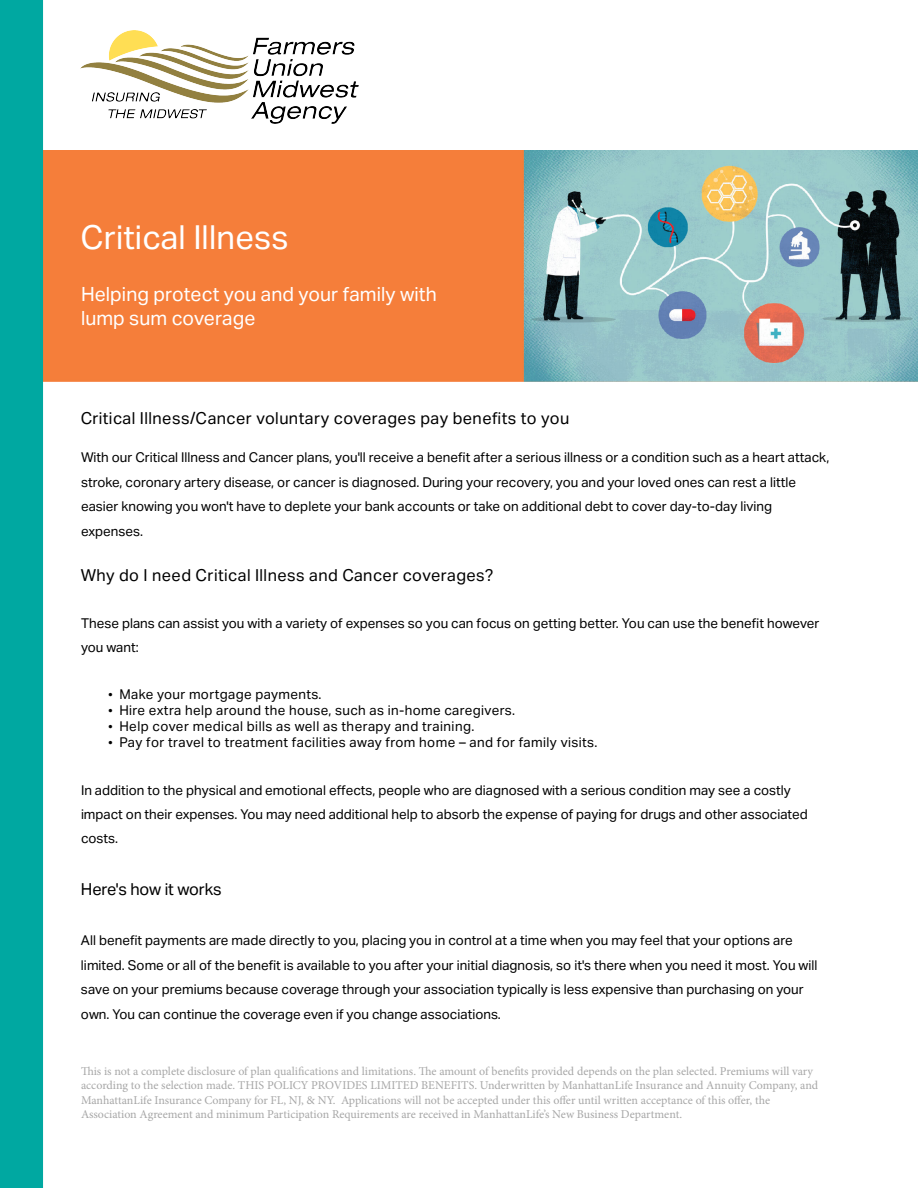
<style>
.page{position:relative;width:918px;height:1188px;background:#fff}
.page>*{position:absolute;margin:0;border:0;box-sizing:border-box;transform-origin:0 0}
.t1{font:33px "Aktiv Grotesk Geor";color:#fff}
.t2{font:19.5px/23.5px "Aktiv Grotesk Geor";color:#fff}
.t3{font:16.5px "Aktiv Grotesk Geor";letter-spacing:.02em;color:#000}
.t4{font:16.5px "Aktiv Grotesk Geor";letter-spacing:-.01em;color:#000}
.t5{font:13.5px/24.5px "Aktiv Grotesk Geor";color:#000}
.t6{font:13.5px "Aktiv Grotesk Geor";letter-spacing:.025em;color:#000}
.t7{font:13.5px "Aktiv Grotesk Geor";letter-spacing:.02em;color:#000}
.t8{font:12px/14.5px "Minion Pro";color:#a7a7a7}
.s1{font-family:"Times New Roman"}
</style>
<div class="page">
<img style="left:43px;top:150px;width:874px;height:231px">
<div style="left:0;top:0;width:43px;height:1188px;background:#00a8a1"></div>
<img style="left:81px;top:31px;width:277px;height:92px">
<h1 class="t1" style="left:81px;top:213px;width:210px">Critical Illness</h1>
<h2 class="t2" style="left:81px;top:282px;width:357px">Helping protect you and your family with lump sum coverage</h2>
<p class="t3" style="left:81px;top:406px;width:490px">Critical Illness/Cancer voluntary coverages pay benefits to you</p>
<p class="t5" style="left:81px;top:445px;width:750px">With our Critical Illness and Cancer plans, you'll receive a benefit after a serious illness or a condition such as a heart attack, stroke, coronary artery disease, or cancer is diagnosed. During your recovery, you and your loved ones can rest a little easier knowing you won't have to deplete your bank accounts or take on additional debt to cover day-to-day living expenses.</p>
<p class="t3" style="left:81px;top:563px;width:414px">Why do I need Critical Illness and Cancer coverages?</p>
<p class="t5" style="left:81px;top:610px;width:740px">These plans can assist you with a variety of expenses so you can focus on getting better. You can use the benefit however you want:</p>
<p class="t7" style="left:108px;top:684px;width:215px"><span class="s1">•</span> Make your mortgage payments.</p>
<p class="t6" style="left:108px;top:700px;width:409px"><span class="s1">•</span> Hire extra help around the house, such as in-home caregivers.</p>
<p class="t6" style="left:108px;top:716px;width:368px"><span class="s1">•</span> Help cover medical bills as well as therapy and training.</p>
<p class="t6" style="left:108px;top:732px;width:491px"><span class="s1">•</span> Pay for travel to treatment facilities away from home – and for family visits.</p>
<p class="t5" style="left:81px;top:777px;width:728px">In addition to the physical and emotional effects, people who are diagnosed with a serious condition may see a costly impact on their expenses. You may need additional help to absorb the expense of paying for drugs and other associated costs.</p>
<p class="t4" style="left:81px;top:877px;width:142px">Here's how it works</p>
<p class="t5" style="left:81px;top:928px;width:738px">All benefit payments are made directly to you, placing you in control at a time when you may feel that your options are limited. Some or all of the benefit is available to you after your initial diagnosis, so it's there when you need it most. You will save on your premiums because coverage through your association typically is less expensive than purchasing on your own. You can continue the coverage even if you change associations.</p>
<p class="t8" style="left:81px;top:1064px;width:739px">This is not a complete disclosure of plan qualifications and limitations. The amount of benefits provided depends on the plan selected. Premiums will vary according to the selection made. THIS POLICY PROVIDES LIMITED BENEFITS. Underwritten by ManhattanLife Insurance and Annuity Company, and ManhattanLife Insurance Company for FL, NJ, &amp; NY. Applications will not be accepted under this offer until written acceptance of this offer, the Association Agreement and minimum Participation Requirements are received in ManhattanLife’s New Business Department.</p>
</div>
